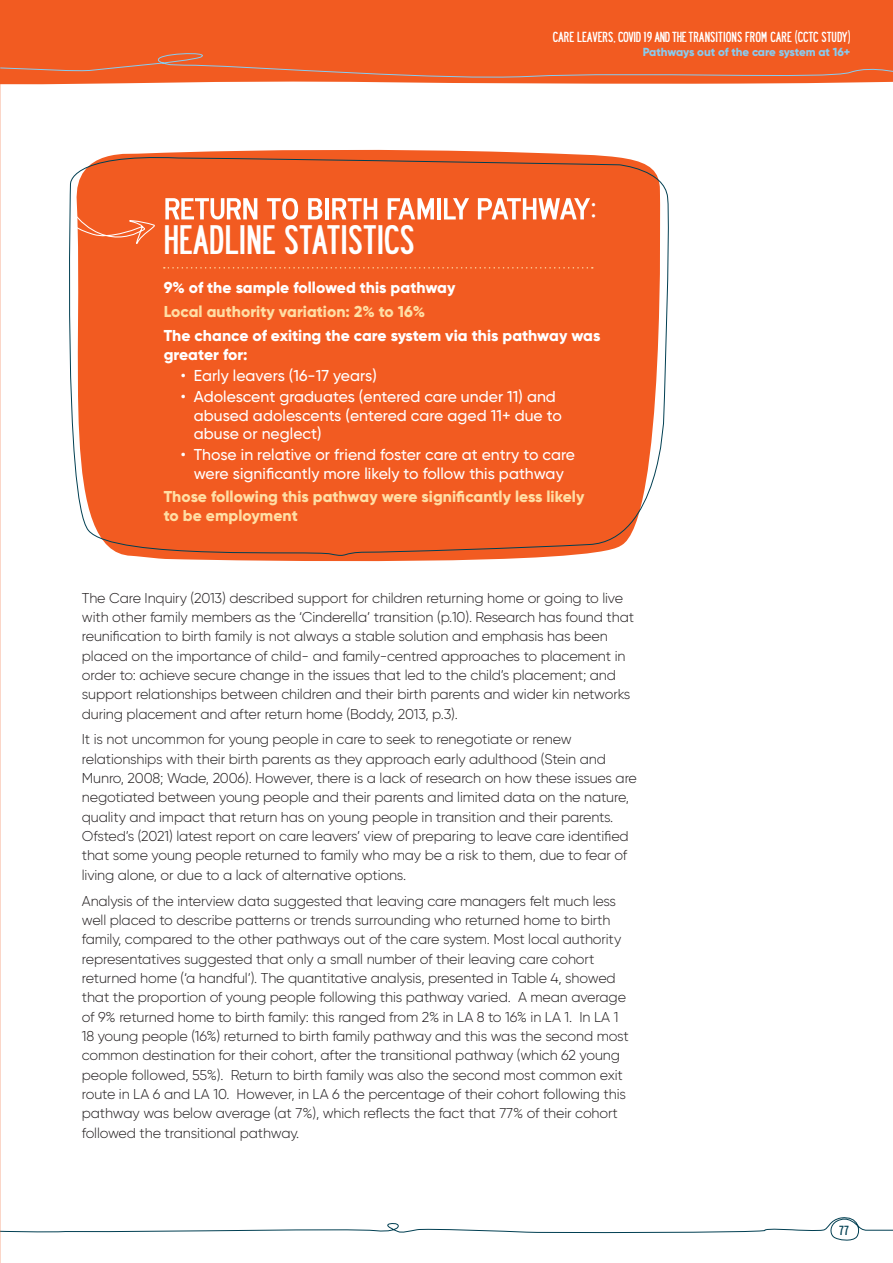
<style>
.page{position:relative;width:893px;height:1263px;background:#fff}
.page>*{position:absolute;margin:0;border:0;box-sizing:border-box;transform-origin:0 0}
.t1{font:53.25px "Roadway";letter-spacing:-.01em;color:#fff}
.t2{font:36px "Roadway";letter-spacing:.005em;color:#fff}
.t3{font:500 15.75px/18.8px "Gilroy";letter-spacing:.005em;color:#fff}
.t4{font:800 15.75px/18.8px "Gilroy";letter-spacing:.005em;color:#ffdea4}
.t5{font:800 15.75px/18.8px "Gilroy";color:#fff}
.t6{font:300 14.25px/19.4px "Gilroy";letter-spacing:-.01em;color:#231f20}
.t7{font:12.75px "Roadway";letter-spacing:.005em;color:#fff}
.t8{font:800 11.7px "Gilroy";letter-spacing:-.015em;color:#88ccf0}
.t9{font:11.55px "Roadway";color:#003f52}
</style>
<div class="page">
<svg style="left:0;top:1215px;width:893px;height:27px"></svg>
<div style="left:0;top:0;width:893px;height:85px;background:#f25b21"></div>
<svg style="left:0;top:51px;width:893px;height:30px;background:#ee5f28"></svg>
<div style="left:69px;top:153px;width:600px;height:408px;background:#f25b21"></div>
<svg style="left:164px;top:267px;width:429px;height:2px"></svg>
<p class="t7" style="left:553px;top:29px;width:299px">CARE LEAVERS, COVID 19 AND THE TRANSITIONS FROM CARE (CCTC STUDY)</p>
<p class="t8" style="left:643px;top:44px;width:209px">Pathways out of the care system at 16+</p>
<h1 class="t1" style="left:164px;top:184px;width:435px">return to birth family pathway<sup>:</sup></h1>
<h2 class="t2" style="left:164px;top:216px;width:252px">HEADLINE STATISTICS</h2>
<p class="t5" style="left:164px;top:278px;width:293px">9% of the sample followed this pathway</p>
<p class="t4" style="left:164px;top:302px;width:263px">Local authority variation: 2% to 16%</p>
<p class="t5" style="left:164px;top:326px;width:438px">The chance of exiting the care system via this pathway was greater for:</p>
<p class="t3" style="left:181px;top:366px;width:198px">• Early leavers (16-17 years)</p>
<p class="t3" style="left:194px;top:387px;width:370px;text-indent:-13px">• Adolescent graduates (entered care under 11) and abused adolescents (entered care aged 11+ due to abuse or neglect)</p>
<p class="t3" style="left:181px;top:445px;width:396px;text-align:center">• Those in relative or friend foster care at entry to care were significantly more likely to follow this pathway</p>
<p class="t4" style="left:164px;top:487px;width:422px">Those following this pathway were significantly less likely to be employment</p>
<p class="t6" style="left:82px;top:588px;width:554px">The Care Inquiry (2013) described support for children returning home or going to live with other family members as the ‘Cinderella’ transition (p.10). Research has found that reunification to birth family is not always a stable solution and emphasis has been placed on the importance of child- and family-centred approaches to placement in order to: achieve secure change in the issues that led to the child’s placement; and support relationships between children and their birth parents and wider kin networks during placement and after return home (Boddy, 2013, p.3).</p>
<p class="t6" style="left:82px;top:729px;width:557px">It is not uncommon for young people in care to seek to renegotiate or renew relationships with their birth parents as they approach early adulthood (Stein and Munro, 2008; Wade, 2006). However, there is a lack of research on how these issues are negotiated between young people and their parents and limited data on the nature, quality and impact that return has on young people in transition and their parents.<br>Ofsted’s (2021) latest report on care leavers’ view of preparing to leave care identified that some young people returned to family who may be a risk to them, due to fear of living alone, or due to a lack of alternative options.</p>
<p class="t6" style="left:82px;top:891px;width:548px">Analysis of the interview data suggested that leaving care managers felt much less well placed to describe patterns or trends surrounding who returned home to birth family, compared to the other pathways out of the care system. Most local authority representatives suggested that only a small number of their leaving care cohort returned home (‘a handful’). The quantitative analysis, presented in Table 4, showed that the proportion of young people following this pathway varied. A mean average of 9% returned home to birth family: this ranged from 2% in LA 8 to 16% in LA 1. In LA 1<br>18 young people (16%) returned to birth family pathway and this was the second most common destination for their cohort, after the transitional pathway (which 62 young people followed, 55%). Return to birth family was also the second most common exit route in LA 6 and LA 10. However, in LA 6 the percentage of their cohort following this pathway was below average (at 7%), which reflects the fact that 77% of their cohort followed the transitional pathway.</p>
<p class="t9" style="left:839px;top:1222px;width:11px">77</p>
</div>
